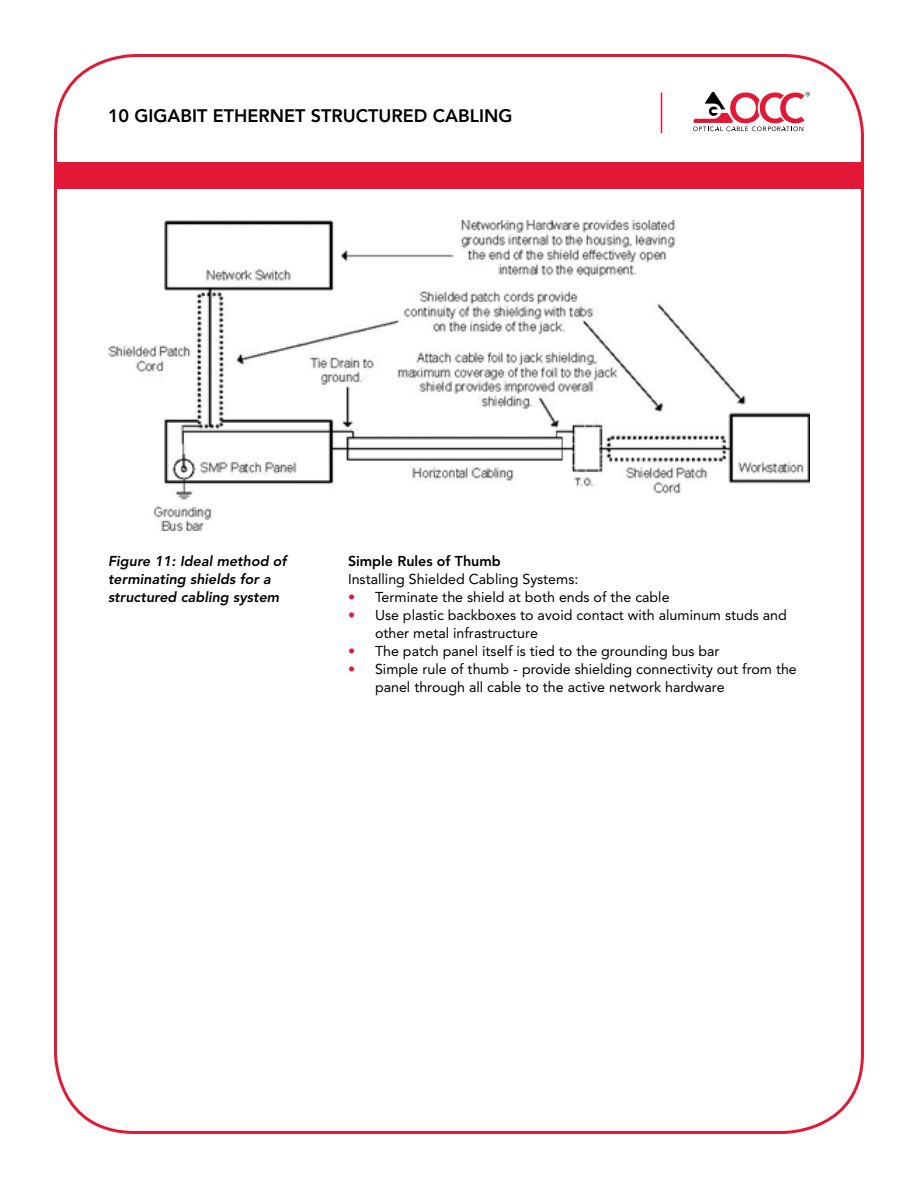
<style>
.page{position:relative;width:918px;height:1188px;background:#fff}
.page>*{position:absolute;margin:0;border:0;box-sizing:border-box;transform-origin:0 0}
.t1{font:800 18px "Avenir";color:#000}
.t2{font:14.25px/18px "Avenir";color:#000}
.t3{font:italic 800 14.25px/18px "Avenir";color:#000}
.t4{font:800 14.25px "Avenir";color:#000}
.s1{color:#e31837}
</style>
<div class="page">
<div style="left:54px;top:162px;width:810px;height:27px;background:#e31837"></div>
<hr style="left:661px;top:93px;width:1px;height:40px;background:#e31837">
<svg style="left:693px;top:92px;width:117px;height:39px"></svg>
<img style="left:108px;top:220px;width:702px;height:311px">
<div style="left:391px;top:508px;width:236px;height:42px;background:#fff"></div>
<p class="t1" style="left:108px;top:105px;width:403px">10 GIGABIT ETHERNET STRUCTURED CABLING</p>
<p class="t3" style="left:108px;top:552px;width:180px">Figure 11: Ideal method of terminating shields for a structured cabling system</p>
<p class="t4" style="left:348px;top:553px;width:154px">SIMPLE RULES OF THUMB</p>
<p class="t2" style="left:348px;top:570px;width:232px">Installing Shielded Cabling Systems:</p>
<p class="t2" style="left:348px;top:588px;width:323px"><span class="s1">•</span> Terminate the shield at both ends of the cable</p>
<p class="t2" style="left:375px;top:606px;width:413px;text-indent:-27px"><span class="s1">•</span> Use plastic backboxes to avoid contact with aluminum studs and other metal infrastructure</p>
<p class="t2" style="left:348px;top:642px;width:373px"><span class="s1">•</span> The patch panel itself is tied to the grounding bus bar</p>
<p class="t2" style="left:375px;top:660px;width:423px;text-indent:-27px"><span class="s1">•</span> Simple rule of thumb - provide shielding connectivity out from the panel through all cable to the active network hardware</p>
</div>
